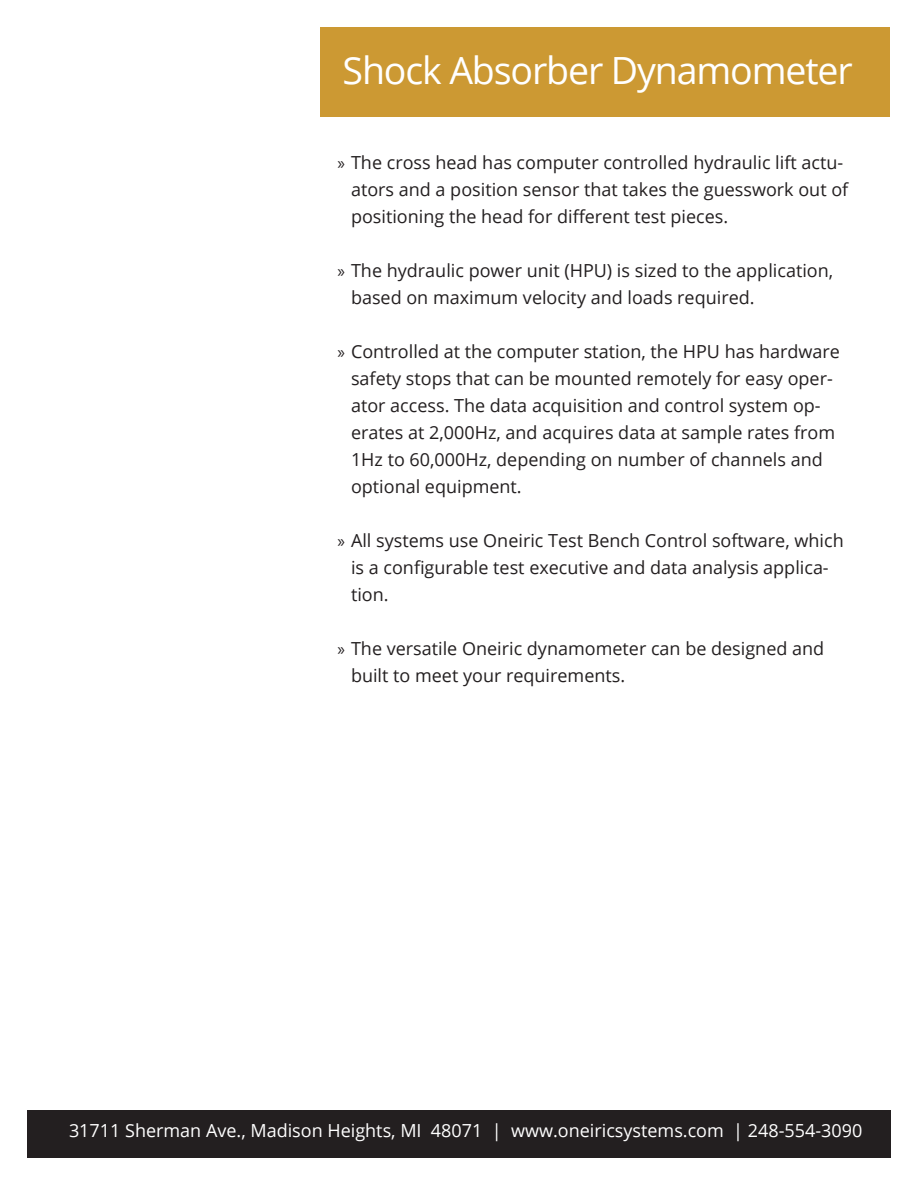
<style>
.page{position:relative;width:918px;height:1188px;background:#fff}
.page>*{position:absolute;margin:0;border:0;box-sizing:border-box;transform-origin:0 0}
.t1{font:37.5px "Open Sans";letter-spacing:-.03em;color:#fff}
.t2{font:18px/27px "Open Sans";color:#231f20}
.t3{font:18px "Open Sans";color:#fff}
.s1{font-family:"Myriad Pro"}
</style>
<div class="page">
<div style="left:27px;top:1110px;width:864px;height:48px;background:#231f20"></div>
<div style="left:320px;top:27px;width:570px;height:90px;background:#c93"></div>
<p class="t1" style="left:343px;top:44px;width:512px">Shock Absorber Dynamometer</p>
<p class="t2" style="left:351px;top:149px;width:499px;text-indent:-14px"><span class="s1">»</span> The cross head has computer controlled hydraulic lift actu&shy;ators and a position sensor that takes the guesswork out of positioning the head for different test pieces.</p>
<p class="t2" style="left:351px;top:257px;width:484px;text-indent:-14px"><span class="s1">»</span> The hydraulic power unit (HPU) is sized to the application, based on maximum velocity and loads required.</p>
<p class="t2" style="left:351px;top:338px;width:490px;text-indent:-14px"><span class="s1">»</span> Controlled at the computer station, the HPU has hardware safety stops that can be mounted remotely for easy oper&shy;ator access. The data acquisition and control system op&shy;erates at 2,000Hz, and acquires data at sample rates from 1Hz to 60,000Hz, depending on number of channels and optional equipment.</p>
<p class="t2" style="left:351px;top:527px;width:494px;text-indent:-14px"><span class="s1">»</span> All systems use Oneiric Test Bench Control software, which is a configurable test executive and data analysis applica&shy;tion.</p>
<p class="t2" style="left:351px;top:635px;width:475px;text-indent:-14px"><span class="s1">»</span> The versatile Oneiric dynamometer can be designed and built to meet your requirements.</p>
<p class="t3" style="left:69px;top:1118px;width:795px">31711 Sherman Ave., Madison Heights, MI 48071 | www.oneiricsystems.com | 248-554-3090</p>
</div>
